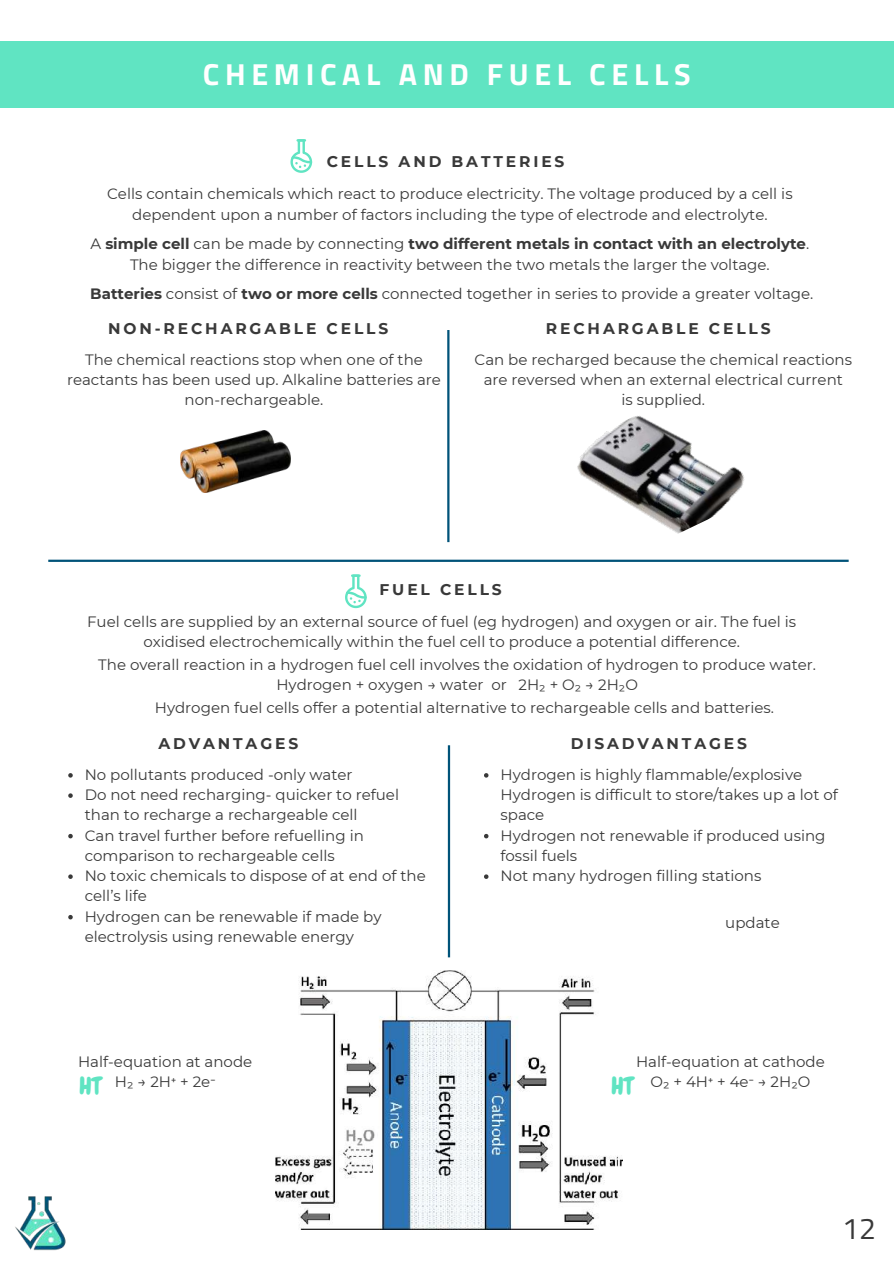
<style>
.page{position:relative;width:894px;height:1264px;background:#fff}
.page>*{position:absolute;margin:0;border:0;box-sizing:border-box;transform-origin:0 0}
.t1{font:700 30.45px "Titillium Web";letter-spacing:.185em;color:#fff}
.t2{font:30px "Titillium Web";color:#393939}
.t3{font:24px "Chewy";color:#60e4c2}
.t4{font:700 15.45px "Montserrat";letter-spacing:.185em;color:#393939}
.t5{font:15px/20.2px "Montserrat";color:#393939;text-align:center}
.s1{font-weight:700}
.s2{font-family:"Noto Sans"}
</style>
<div class="page">
<div style="left:0;top:41px;width:893px;height:67px;background:#60e4c2"></div>
<hr style="left:447px;top:330px;width:2px;height:212px;background:#005379">
<hr style="left:48px;top:559px;width:800px;height:3px;background:#005379">
<img style="left:15px;top:1196px;width:51px;height:55px">
<svg style="left:290px;top:139px;width:22px;height:34px"></svg>
<svg style="left:345px;top:574px;width:21px;height:34px"></svg>
<img style="left:180px;top:430px;width:110px;height:62px">
<img style="left:565px;top:415px;width:197px;height:147px">
<hr style="left:447px;top:745px;width:3px;height:212px;background:#005379">
<img style="left:276px;top:970px;width:346px;height:259px">
<svg style="left:68px;top:773px;width:5px;height:4px"></svg>
<svg style="left:68px;top:793px;width:5px;height:4px"></svg>
<svg style="left:68px;top:833px;width:5px;height:5px"></svg>
<svg style="left:68px;top:874px;width:5px;height:4px"></svg>
<svg style="left:68px;top:915px;width:5px;height:4px"></svg>
<svg style="left:484px;top:773px;width:4px;height:4px"></svg>
<svg style="left:484px;top:833px;width:4px;height:5px"></svg>
<svg style="left:484px;top:874px;width:4px;height:4px"></svg>
<h1 class="t1" style="left:203px;top:50px;width:489px">CHEMICAL AND FUEL CELLS</h1>
<p class="t4" style="left:327px;top:152px;width:239px">CELLS AND BATTERIES</p>
<p class="t5" style="left:107px;top:183px;width:686px;line-height:21px">Cells contain chemicals which react to produce electricity. The voltage produced by a cell is dependent upon a number of factors including the type of electrode and electrolyte.</p>
<p class="t5" style="left:91px;top:233px;width:719px;line-height:21px">A <span class="s1">simple cell</span> can be made by connecting <span class="s1">two different metals in contact with an electrolyte</span>.<br>The bigger the difference in reactivity between the two metals the larger the voltage.</p>
<p class="t5" style="left:90px;top:283px;width:724px"><span class="s1">Batteries</span> consist of <span class="s1">two or more cells</span> connected together in series to provide a greater voltage.</p>
<p class="t4" style="left:108px;top:319px;width:281px">NON-RECHARGABLE CELLS</p>
<p class="t5" style="left:67px;top:349px;width:375px">The chemical reactions stop when one of the reactants has been used up. Alkaline batteries are non-rechargeable.</p>
<p class="t4" style="left:546px;top:319px;width:226px">RECHARGABLE CELLS</p>
<p class="t5" style="left:474px;top:349px;width:379px">Can be recharged because the chemical reactions are reversed when an external electrical current<br>is supplied.</p>
<p class="t4" style="left:379px;top:580px;width:124px">FUEL CELLS</p>
<p class="t5" style="left:87px;top:611px;width:710px">Fuel cells are supplied by an external source of fuel (eg hydrogen) and oxygen or air. The fuel is oxidised electrochemically within the fuel cell to produce a potential difference.</p>
<p class="t5" style="left:98px;top:654px;width:719px">The overall reaction in a hydrogen fuel cell involves the oxidation of hydrogen to produce water.<br>Hydrogen + oxygen → water or 2H₂ + O₂ → 2H₂O</p>
<p class="t5" style="left:155px;top:697px;width:620px">Hydrogen fuel cells offer a potential alternative to rechargeable cells and batteries.</p>
<p class="t4" style="left:158px;top:734px;width:141px">ADVANTAGES</p>
<p class="t5" style="left:85px;top:764px;width:342px;text-align:left">No pollutants produced -only water<br>Do not need recharging- quicker to refuel than to recharge a rechargeable cell<br>Can travel further before refuelling in comparison to rechargeable cells<br>No toxic chemicals to dispose of at end of the cell’s life<br>Hydrogen can be renewable if made by electrolysis using renewable energy</p>
<p class="t4" style="left:570px;top:734px;width:178px">DISADVANTAGES</p>
<p class="t5" style="left:500px;top:764px;width:339px;text-align:left">Hydrogen is highly flammable/explosive<br>Hydrogen is difficult to store/takes up a lot of space<br>Hydrogen not renewable if produced using fossil fuels<br>Not many hydrogen filling stations</p>
<p class="t5" style="left:725px;top:912px;width:56px">update</p>
<p class="t5" style="left:78px;top:1051px;width:176px">Half-equation at anode<br>H₂ → 2H<span class="s2">⁺</span> + 2e<span class="s2">⁻</span></p>
<p class="t5" style="left:636px;top:1051px;width:190px">Half-equation at cathode<br>O₂ + 4H<span class="s2">⁺</span> + 4e<span class="s2">⁻</span> → 2H₂O</p>
<h3 class="t3" style="left:79px;top:1070px;width:23px">HT</h3>
<h3 class="t3" style="left:611px;top:1070px;width:23px">HT</h3>
<h2 class="t2" style="left:842px;top:1205px;width:35px">12</h2>
</div>
